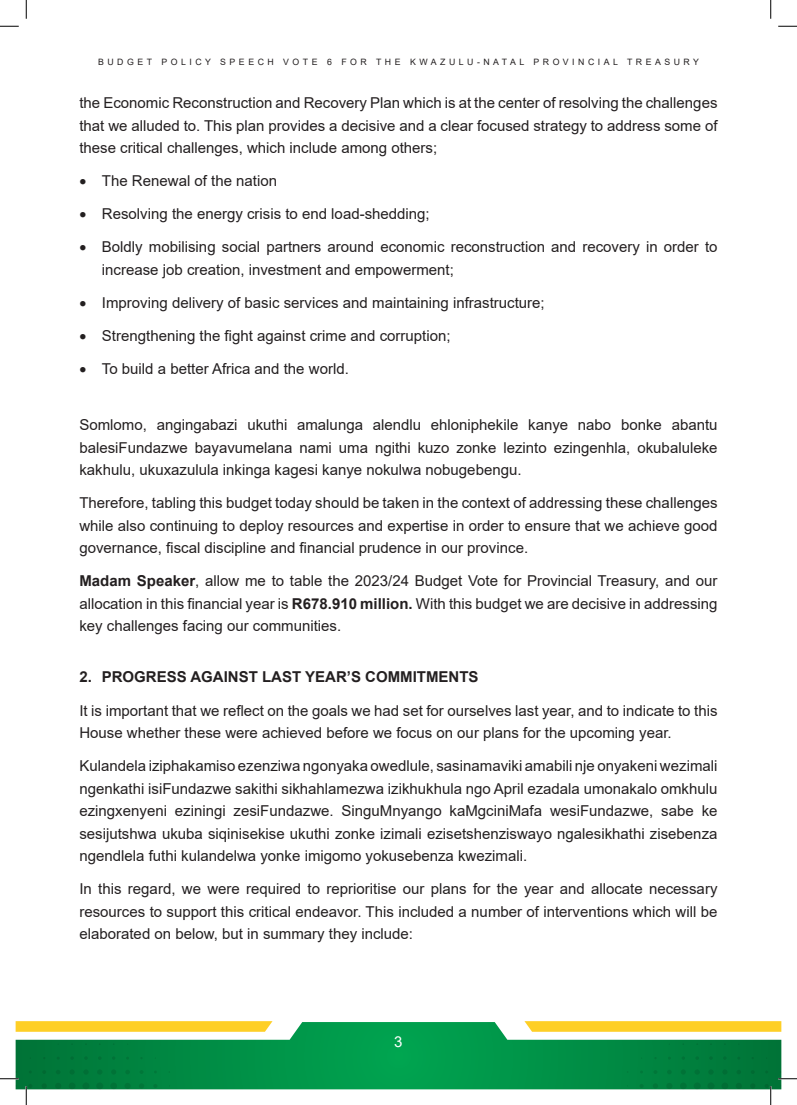
<style>
.page{position:relative;width:797px;height:1105px;background:#fff}
.page>*{position:absolute;margin:0;border:0;box-sizing:border-box;transform-origin:0 0}
.t1{font:15px/22.5px "Arial";color:#231f20;text-align:justify}
.t2{font:700 15px "Arial";color:#231f20}
.t3{font:15px "Arial";color:#fff}
.t4{font:8.75px "Arial";letter-spacing:.4em;color:#231f20}
.s1{font-weight:700}
</style>
<div class="page">
<svg style="left:16px;top:1021px;width:765px;height:1px"></svg>
<svg style="left:16px;top:1022px;width:765px;height:67px;background:#44ab5c"></svg>
<svg style="left:0;top:25px;width:19px;height:2px"></svg>
<svg style="left:778px;top:25px;width:19px;height:2px"></svg>
<svg style="left:25px;top:0;width:2px;height:19px"></svg>
<svg style="left:0;top:1043px;width:170px;height:62px"></svg>
<svg style="left:770px;top:0;width:1px;height:19px"></svg>
<svg style="left:626px;top:1043px;width:171px;height:62px"></svg>
<p class="t4" style="left:98px;top:56px;width:602px">BUDGET POLICY SPEECH VOTE 6 FOR THE KWAZULU-NATAL PROVINCIAL TREASURY</p>
<p class="t1" style="left:79px;top:91px;width:639px">the Economic Reconstruction and Recovery Plan which is at the center of resolving the challenges that we alluded to. This plan provides a decisive and a clear focused strategy to address some of these critical challenges, which include among others;</p>
<p class="t1" style="left:79px;top:170px;width:199px">• The Renewal of the nation</p>
<p class="t1" style="left:79px;top:203px;width:352px">• Resolving the energy crisis to end load-shedding;</p>
<p class="t1" style="left:102px;top:236px;width:617px;text-indent:-22px">• Boldly mobilising social partners around economic reconstruction and recovery in order to increase job creation, investment and empowerment;</p>
<p class="t1" style="left:79px;top:291px;width:467px">• Improving delivery of basic services and maintaining infrastructure;</p>
<p class="t1" style="left:79px;top:325px;width:373px">• Strengthening the fight against crime and corruption;</p>
<p class="t1" style="left:79px;top:358px;width:271px">• To build a better Africa and the world.</p>
<p class="t1" style="left:79px;top:413px;width:639px">Somlomo, angingabazi ukuthi amalunga alendlu ehloniphekile kanye nabo bonke abantu balesiFundazwe bayavumelana nami uma ngithi kuzo zonke lezinto ezingenhla, okubaluleke kakhulu, ukuxazulula inkinga kagesi kanye nokulwa nobugebengu.</p>
<p class="t1" style="left:79px;top:491px;width:639px">Therefore, tabling this budget today should be taken in the context of addressing these challenges while also continuing to deploy resources and expertise in order to ensure that we achieve good governance, fiscal discipline and financial prudence in our province.</p>
<p class="t1" style="left:79px;top:570px;width:639px"><span class="s1">Madam Speaker</span>, allow me to table the 2023/24 Budget Vote for Provincial Treasury, and our allocation in this financial year is <span class="s1">R678.910 million.</span> With this budget we are decisive in addressing key challenges facing our communities.</p>
<p class="t2" style="left:79px;top:666px;width:401px">2. PROGRESS AGAINST LAST YEAR’S COMMITMENTS</p>
<p class="t1" style="left:79px;top:699px;width:639px">It is important that we reflect on the goals we had set for ourselves last year, and to indicate to this<br>House whether these were achieved before we focus on our plans for the upcoming year.</p>
<p class="t1" style="left:79px;top:754px;width:639px">Kulandela iziphakamiso ezenziwa ngonyaka owedlule, sasinamaviki amabili nje onyakeni wezimali ngenkathi isiFundazwe sakithi sikhahlamezwa izikhukhula ngo April ezadala umonakalo omkhulu ezingxenyeni eziningi zesiFundazwe. SinguMnyango kaMgciniMafa wesiFundazwe, sabe ke sesijutshwa ukuba siqinisekise ukuthi zonke izimali ezisetshenziswayo ngalesikhathi zisebenza ngendlela futhi kulandelwa yonke imigomo yokusebenza kwezimali.</p>
<p class="t1" style="left:79px;top:878px;width:639px">In this regard, we were required to reprioritise our plans for the year and allocate necessary resources to support this critical endeavor. This included a number of interventions which will be elaborated on below, but in summary they include:</p>
<p class="t3" style="left:394px;top:1031px;width:10px">3</p>
</div>
